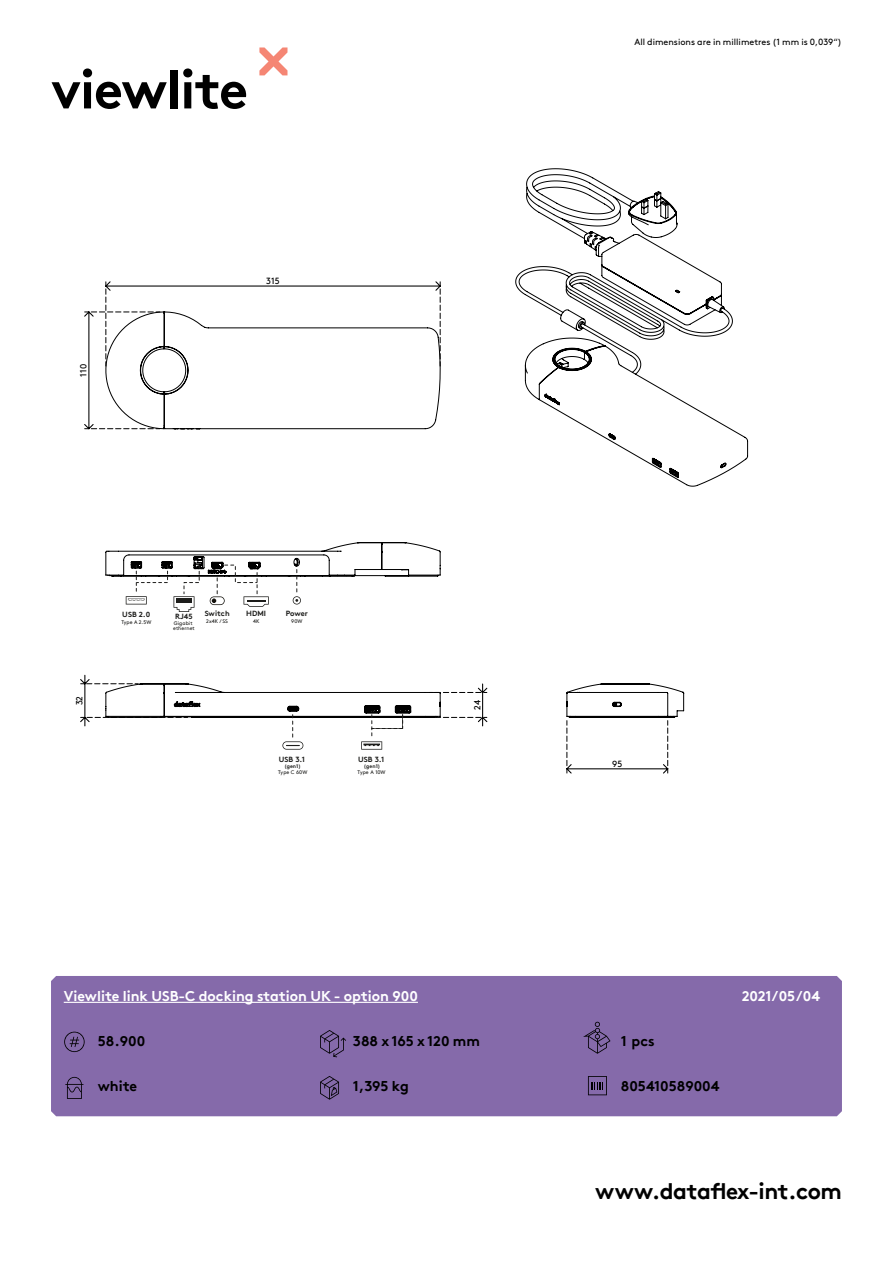
<style>
.page{position:relative;width:893px;height:1263px;background:#fff}
.page>*{position:absolute;margin:0;border:0;box-sizing:border-box;transform-origin:0 0}
.hoofdstuk{font:700 54px "Brown Pro TT";letter-spacing:-.02em;color:#000}
.t1{font:700 22.5px "Brown Pro TT";letter-spacing:-.02em;color:#000}
.t2{font:700 14.25px "Brown Pro TT";color:#fff}
.specificaties{font:700 14.25px "Brown Pro TT";color:#000}
.t3{font:9px "Brown";color:#000}
.t4{font:9px "Brown Pro TT Regular Alt";color:#000}
.t5{font:700 7.5px "Brown Pro TT";letter-spacing:.01em;color:#1d1d1b}
.t6{font:5.25px/6px "Brown Pro TT";letter-spacing:.01em;color:#1d1d1b;text-align:center}
.s1{font-weight:700}
</style>
<div class="page">
<svg style="left:259px;top:47px;width:28px;height:28px"></svg>
<div style="left:51px;top:976px;width:791px;height:140px;background:#856aaa"></div>
<svg style="left:566px;top:683px;width:118px;height:91px"></svg>
<svg style="left:84px;top:281px;width:357px;height:149px"></svg>
<svg style="left:515px;top:168px;width:233px;height:319px"></svg>
<svg style="left:105px;top:542px;width:336px;height:70px"></svg>
<svg style="left:80px;top:674px;width:408px;height:76px"></svg>
<svg style="left:64px;top:1032px;width:21px;height:20px"></svg>
<svg style="left:65px;top:1077px;width:18px;height:22px"></svg>
<svg style="left:320px;top:1030px;width:26px;height:27px"></svg>
<svg style="left:583px;top:1022px;width:27px;height:32px"></svg>
<svg style="left:320px;top:1076px;width:19px;height:24px"></svg>
<svg style="left:588px;top:1076px;width:19px;height:19px"></svg>
<hr style="left:64px;top:1002px;width:354px;height:1px;background:#fff">
<p class="hoofdstuk" style="left:51px;top:46px;width:198px">viewlite</p>
<p class="t4" style="left:77px;top:377px;width:14px;rotate:-90deg">110</p>
<p class="t4" style="left:266px;top:274px;width:15px">315</p>
<p class="t5" style="left:122px;top:608px;width:30px">USB 2.0</p>
<p class="t6" style="left:121px;top:619px;width:31px">Type A 2.5W</p>
<p class="t5" style="left:175px;top:610px;width:19px">RJ45</p>
<p class="t6" style="left:173px;top:620px;width:23px;line-height:5.2px;text-align:left">Gigabit ethernet</p>
<p class="t5" style="left:205px;top:608px;width:26px">Switch</p>
<p class="t6" style="left:206px;top:618px;width:23px">2x4K /SS</p>
<p class="t5" style="left:246px;top:608px;width:22px">HDMI</p>
<p class="t6" style="left:253px;top:618px;width:8px">4K</p>
<p class="t5" style="left:286px;top:608px;width:24px">Power</p>
<p class="t6" style="left:291px;top:618px;width:13px">90W</p>
<p class="t4" style="left:73px;top:705px;width:11px;rotate:-90deg">32</p>
<p class="t4" style="left:470px;top:710px;width:11px;rotate:-90deg">24</p>
<p class="t5" style="left:279px;top:754px;width:28px">USB 3.1</p>
<p class="t6" style="left:278px;top:763px;width:31px"><span class="s1">(gen1)<br></span>Type C 60W</p>
<p class="t5" style="left:358px;top:754px;width:28px">USB 3.1</p>
<p class="t6" style="left:358px;top:763px;width:30px"><span class="s1">(gen1)<br></span>Type A 10W</p>
<h3 class="t3" style="left:634px;top:35px;width:209px">All dimensions are in millimetres (1 mm is 0,039“)</h3>
<p class="t4" style="left:612px;top:757px;width:12px">95</p>
<h3 class="t2" style="left:64px;top:985px;width:356px">Viewlite link USB-C docking station UK - option 900</h3>
<h3 class="t2" style="left:742px;top:985px;width:80px">2021/05/04</h3>
<h3 class="specificaties" style="left:98px;top:1029px;width:49px">58.900</h3>
<p class="specificaties" style="left:98px;top:1074px;width:41px">white</p>
<p class="specificaties" style="left:353px;top:1029px;width:129px">388 x 165 x 120 mm</p>
<p class="specificaties" style="left:621px;top:1029px;width:35px">1 pcs</p>
<p class="specificaties" style="left:353px;top:1074px;width:57px">1,395 kg</p>
<p class="specificaties" style="left:621px;top:1074px;width:100px">805410589004</p>
<h2 class="t1" style="left:595px;top:1173px;width:248px">www.dataflex-int.com</h2>
</div>
